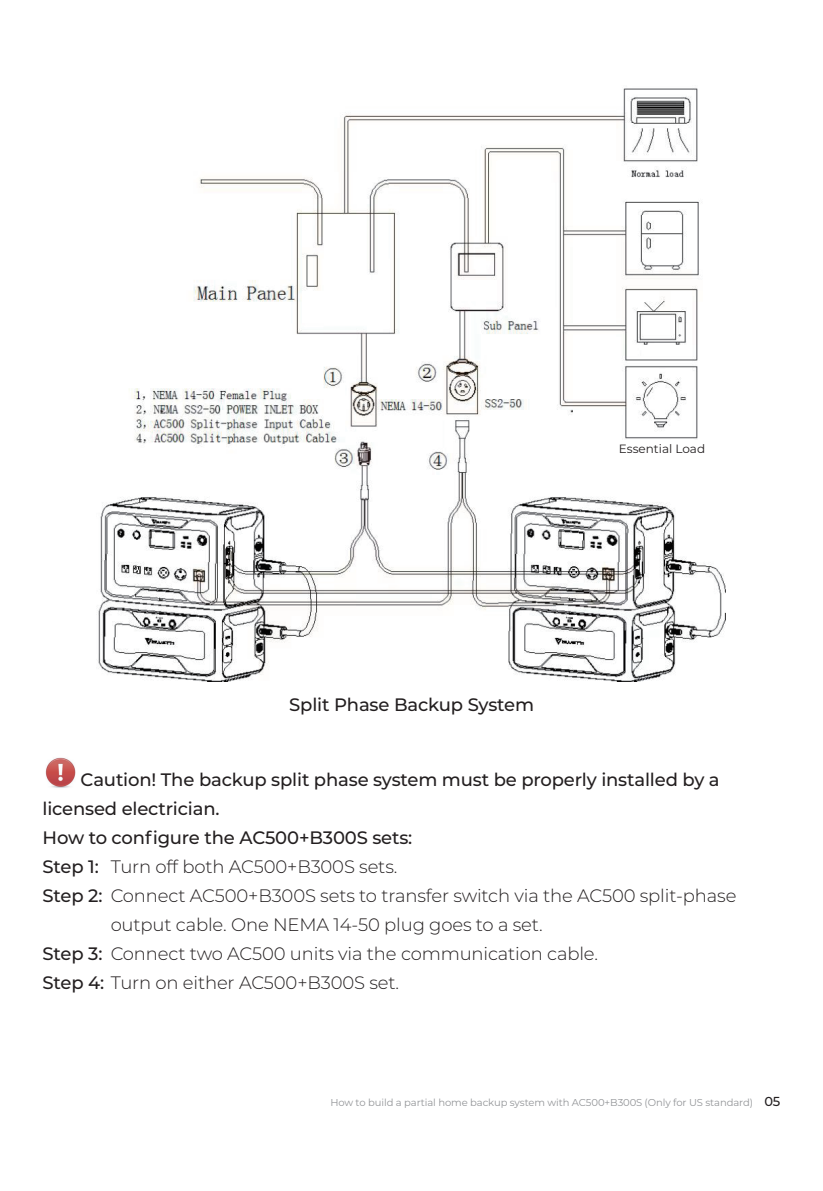
<style>
.page{position:relative;width:823px;height:1191px;background:#fff}
.page>*{position:absolute;margin:0;border:0;box-sizing:border-box;transform-origin:0 0}
.t1{font:300 18px "Montserrat";letter-spacing:-.01em;color:#231f20}
.t2{font:500 18px "Montserrat";letter-spacing:-.01em;color:#231f20}
.t3{font:12px "Montserrat";color:#231f20}
.t4{font:10px "Montserrat";letter-spacing:-.01em;color:#939598}
.s1{font-weight:500}
.s2{font-weight:500;font-size:13px;color:#231f20}
</style>
<div class="page">
<img style="left:45px;top:757px;width:31px;height:31px">
<img style="left:98px;top:88px;width:627px;height:593px">
<div style="left:610px;top:440px;width:99px;height:27px;background:#fff"></div>
<p class="t3" style="left:618px;top:441px;width:88px">Essential Load</p>
<p class="t2" style="left:289px;top:692px;width:246px">Split Phase Backup System</p>
<p class="t2" style="left:81px;top:767px;width:640px">Caution! The backup split phase system must be properly installed by a</p>
<p class="t2" style="left:43px;top:796px;width:178px">licensed electrician.</p>
<p class="t2" style="left:43px;top:825px;width:371px">How to configure the AC500+B300S sets:</p>
<p class="t1" style="left:43px;top:854px;width:356px"><span class="s1">Step 1:</span> Turn off both AC500+B300S sets.</p>
<p class="t1" style="left:43px;top:883px;width:695px"><span class="s1">Step 2:</span> Connect AC500+B300S sets to transfer switch via the AC500 split-phase</p>
<p class="t1" style="left:111px;top:912px;width:433px">output cable. One NEMA 14-50 plug goes to a set.</p>
<p class="t1" style="left:43px;top:941px;width:556px"><span class="s1">Step 3:</span> Connect two AC500 units via the communication cable.</p>
<p class="t1" style="left:43px;top:970px;width:358px"><span class="s1">Step 4:</span> Turn on either AC500+B300S set.</p>
<p class="t4" style="left:330px;top:1095px;width:451px">How to build a partial home backup system with AC500+B300S (Only for US standard) <span class="s2">05</span></p>
</div>
